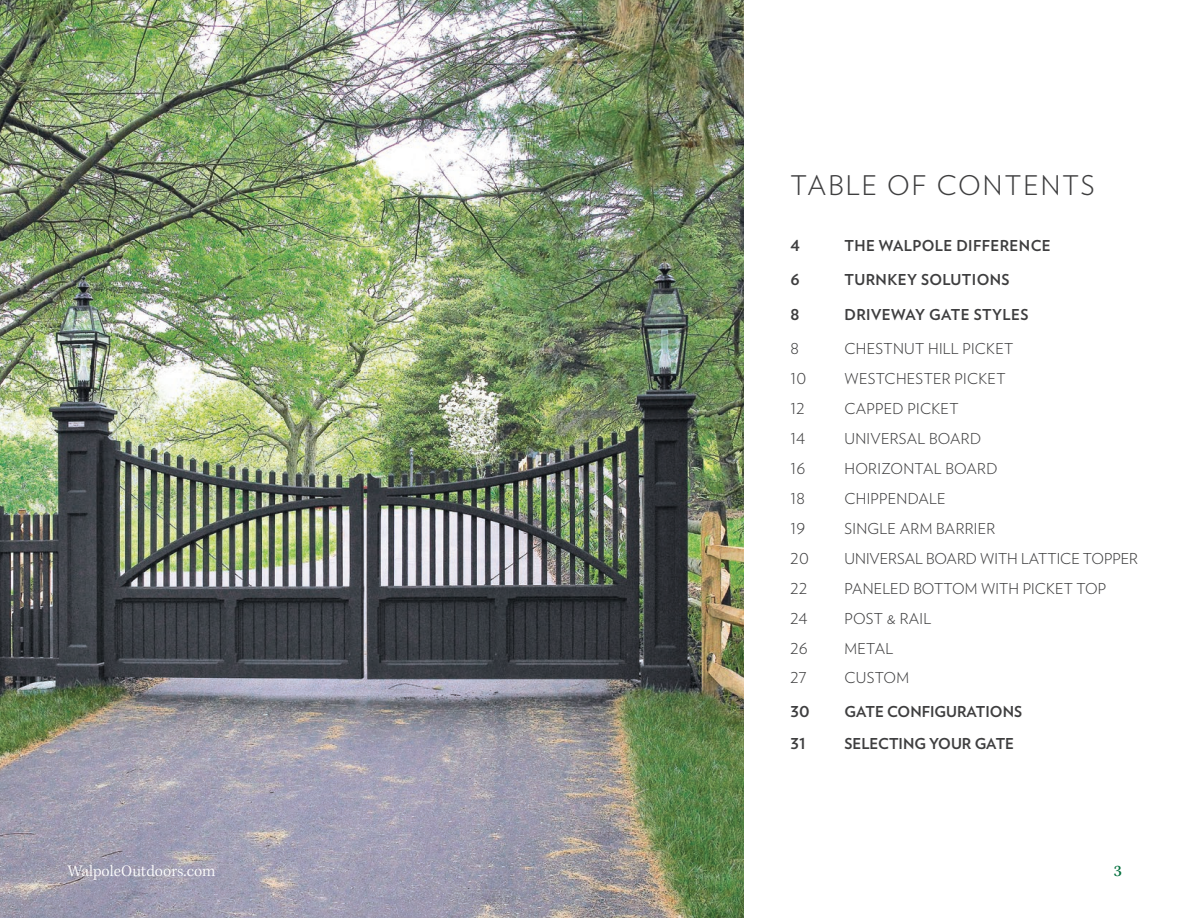
<style>
.page{position:relative;width:1188px;height:918px;background:#fff}
.page>*{position:absolute;margin:0;border:0;box-sizing:border-box;transform-origin:0 0}
.t1{font:300 27px "Verlag";letter-spacing:.08em;color:#3e3e3f}
.t2{font:300 16.5px "Kepler Std";color:#fff}
.t3{font:16.5px "Kepler Std Capt";color:#006f3c}
.t4{font:300 15px "Verlag";letter-spacing:.02em;color:#3e3e3f}
.t5{font:700 15px "Verlag";letter-spacing:.025em;color:#3e3e3f}
.t6{font:700 15px "Verlag";color:#3e3e3f}
.t7{font:300 15px "Verlag";color:#3e3e3f}
</style>
<div class="page">
<img style="left:0;top:0;width:743px;height:918px">
<p class="t2" style="left:68px;top:861px;width:150px">WalpoleOutdoors.com</p>
<p class="t1" style="left:790px;top:166px;width:306px">TABLE OF CONTENTS</p>
<p class="t5" style="left:790px;top:233px;width:11px">4</p>
<p class="t5" style="left:844px;top:233px;width:208px">THE WALPOLE DIFFERENCE</p>
<p class="t5" style="left:790px;top:268px;width:11px">6</p>
<p class="t5" style="left:844px;top:268px;width:167px">TURNKEY SOLUTIONS</p>
<p class="t5" style="left:790px;top:302px;width:10px">8</p>
<p class="t5" style="left:844px;top:302px;width:185px">DRIVEWAY GATE STYLES</p>
<p class="t4" style="left:790px;top:338px;width:10px">8</p>
<p class="t4" style="left:844px;top:338px;width:170px">CHESTNUT HILL PICKET</p>
<p class="t4" style="left:790px;top:368px;width:17px">10</p>
<p class="t4" style="left:844px;top:368px;width:163px">WESTCHESTER PICKET</p>
<p class="t4" style="left:790px;top:398px;width:16px">12</p>
<p class="t4" style="left:844px;top:398px;width:116px">CAPPED PICKET</p>
<p class="t4" style="left:790px;top:428px;width:16px">14</p>
<p class="t4" style="left:844px;top:428px;width:138px">UNIVERSAL BOARD</p>
<p class="t4" style="left:790px;top:458px;width:17px">16</p>
<p class="t4" style="left:844px;top:458px;width:154px">HORIZONTAL BOARD</p>
<p class="t4" style="left:790px;top:488px;width:16px">18</p>
<p class="t4" style="left:844px;top:488px;width:103px">CHIPPENDALE</p>
<p class="t4" style="left:790px;top:518px;width:16px">19</p>
<p class="t4" style="left:844px;top:518px;width:152px">SINGLE ARM BARRIER</p>
<p class="t4" style="left:790px;top:548px;width:20px">20</p>
<p class="t7" style="left:844px;top:548px;width:295px">UNIVERSAL BOARD WITH LATTICE TOPPER</p>
<p class="t4" style="left:790px;top:578px;width:18px">22</p>
<p class="t4" style="left:844px;top:578px;width:263px">PANELED BOTTOM WITH PICKET TOP</p>
<p class="t4" style="left:790px;top:608px;width:19px">24</p>
<p class="t4" style="left:844px;top:608px;width:88px">POST &amp; RAIL</p>
<p class="t4" style="left:790px;top:638px;width:19px">26</p>
<p class="t4" style="left:844px;top:638px;width:50px">METAL</p>
<p class="t4" style="left:790px;top:666px;width:18px">27</p>
<p class="t4" style="left:844px;top:666px;width:66px">CUSTOM</p>
<p class="t5" style="left:790px;top:700px;width:21px">30</p>
<p class="t6" style="left:844px;top:700px;width:179px">GATE CONFIGURATIONS</p>
<p class="t5" style="left:790px;top:731px;width:17px">31</p>
<p class="t6" style="left:844px;top:731px;width:171px">SELECTING YOUR GATE</p>
<p class="t3" style="left:1114px;top:861px;width:10px">3</p>
</div>
